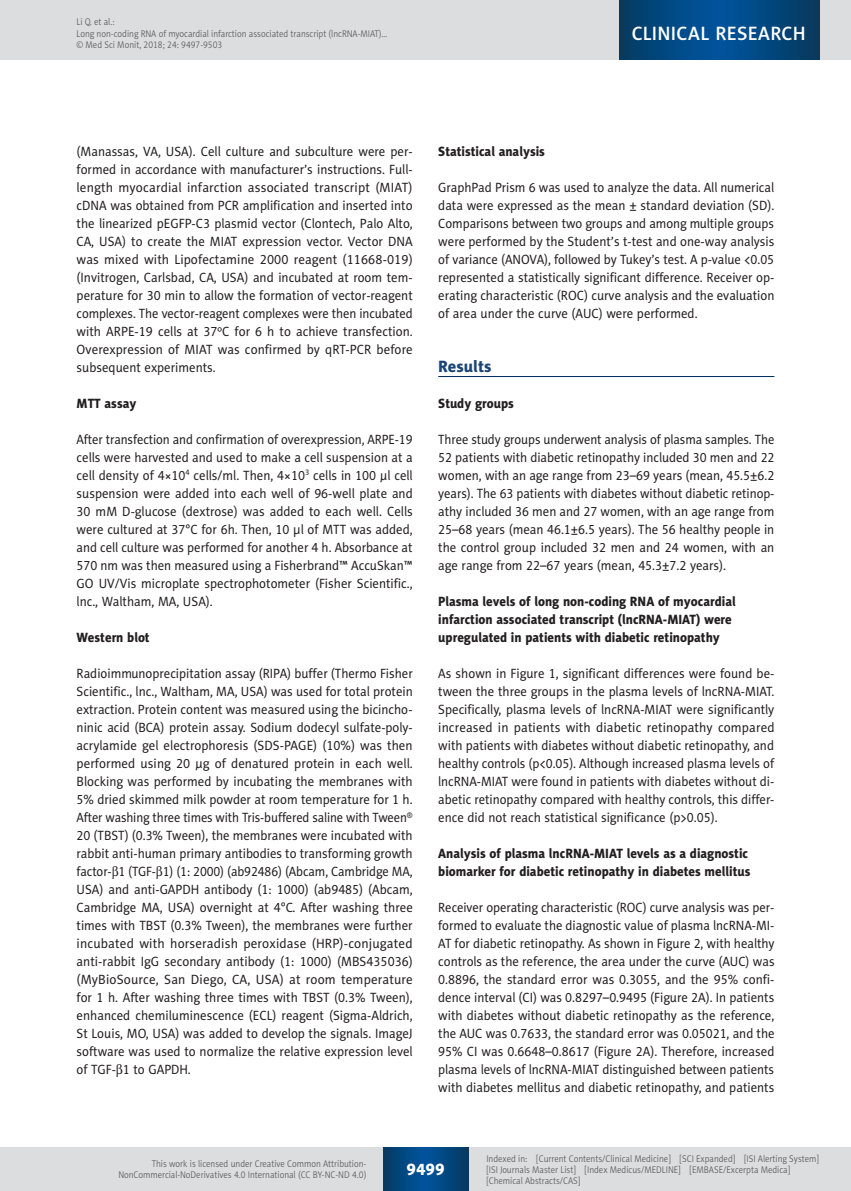
<style>
.page{position:relative;width:851px;height:1191px;background:#fff}
.page>*{position:absolute;margin:0;border:0;box-sizing:border-box;transform-origin:0 0}
.t1{font:19.5px "Naomi Sans EFN Medium";letter-spacing:.015em;color:#fff}
.MSM_Headline_1{font:16.5px "Naomi Sans EFN Heavy";color:#1a4574}
.t2{font:16.5px "Naomi Sans EFN Heavy";color:#fff}
.MSM_Body{font:13.5px/18px "Naomi Sans EFN";color:#231f20;text-align:justify;scale:.95 1}
.MSM_Body-2{font:13.5px/18px "Naomi Sans EFN";color:#231f20;text-align:justify;scale:.93 1}
.MSM_Body-3{font:13.5px/18px "Naomi Sans EFN";color:#231f20;text-align:justify;scale:.94 1}
.MSM_Headline_2{font:13.5px/18px "Naomi Sans EFN Heavy";color:#231f20;scale:.95 1}
.MSM_pagina_zywa{font:9.75px/11.2px "Naomi Sans EFN Light";color:#57585a;scale:.9 1}
.MSM_pagina_sygnatura{font:9.75px "Naomi Sans EFN Light";color:#57585a;scale:.9 1}
.s1{font-family:"Standard Sym L"}
</style>
<div class="page">
<hr style="left:438px;top:376px;width:336px;height:1px;background:#00295c">
<div style="left:0;top:1148px;width:850px;height:43px;background:#dcdddf"></div>
<svg style="left:383px;top:1147px;width:85px;height:43px;background:#02477e"></svg>
<div style="left:0;top:0;width:850px;height:60px;background:#dcdddf"></div>
<svg style="left:619px;top:0;width:200px;height:60px;background:#02477e"></svg>
<p class="MSM_pagina_zywa" style="left:77px;top:16px;width:347px">Li Q. et al.:<br>Long non-coding RNA of myocardial infarction associated transcript (lncRNA-MIAT)…</p>
<p class="MSM_pagina_sygnatura" style="left:77px;top:39px;width:163px">© Med Sci Monit, 2018; 24: 9497-9503</p>
<h1 class="t1" style="left:631px;top:22px;width:175px">CLINICAL RESEARCH</h1>
<p class="MSM_Body" style="left:77px;top:142px;width:355px">(Manassas, VA, USA). Cell culture and subculture were per&shy;formed in accordance with manufacturer’s instructions. Full&shy;length myocardial infarction associated transcript (MIAT) cDNA was obtained from PCR amplification and inserted into the linearized pEGFP-C3 plasmid vector (Clontech, Palo Alto, CA, USA) to create the MIAT expression vector. Vector DNA was mixed with Lipofectamine 2000 reagent (11668-019) (Invitrogen, Carlsbad, CA, USA) and incubated at room tem&shy;perature for 30 min to allow the formation of vector-reagent complexes. The vector-reagent complexes were then incubated with ARPE-19 cells at 37ºC for 6 h to achieve transfection.<br>Overexpression of MIAT was confirmed by qRT-PCR before subsequent experiments.</p>
<p class="MSM_Headline_2" style="left:77px;top:394px;width:64px">MTT assay</p>
<p class="MSM_Body-2" style="left:77px;top:430px;width:363px">After transfection and confirmation of overexpression, ARPE-19 cells were harvested and used to make a cell suspension at a cell density of 4×10<sup>4</sup> cells/ml. Then, 4×10<sup>3</sup> cells in 100 µl cell suspension were added into each well of 96-well plate and 30 mM D-glucose (dextrose) was added to each well. Cells were cultured at 37°C for 6h. Then, 10 μl of MTT was added, and cell culture was performed for another 4 h. Absorbance at 570 nm was then measured using a Fisherbrand™ AccuSkan™ GO UV/Vis microplate spectrophotometer (Fisher Scientific., lnc., Waltham, MA, USA).</p>
<p class="MSM_Headline_2" style="left:77px;top:628px;width:78px">Western blot</p>
<p class="MSM_Body" style="left:77px;top:664px;width:355px">Radioimmunoprecipitation assay (RIPA) buffer (Thermo Fisher Scientific., lnc., Waltham, MA, USA) was used for total protein extraction. Protein content was measured using the bicincho&shy;ninic acid (BCA) protein assay. Sodium dodecyl sulfate-poly&shy;acrylamide gel electrophoresis (SDS-PAGE) (10%) was then performed using 20 µg of denatured protein in each well.<br>Blocking was performed by incubating the membranes with 5% dried skimmed milk powder at room temperature for 1 h.<br>After washing three times with Tris-buffered saline with Tween<sup>® </sup>20 (TBST) (0.3% Tween), the membranes were incubated with rabbit anti-human primary antibodies to transforming growth factor-<span class="s1">b</span>1 (TGF-<span class="s1">b</span>1) (1: 2000) (ab92486) (Abcam, Cambridge MA, USA) and anti-GAPDH antibody (1: 1000) (ab9485) (Abcam, Cambridge MA, USA) overnight at 4°C. After washing three times with TBST (0.3% Tween), the membranes were further incubated with horseradish peroxidase (HRP)-conjugated anti-rabbit IgG secondary antibody (1: 1000) (MBS435036) (MyBioSource, San Diego, CA, USA) at room temperature for 1 h. After washing three times with TBST (0.3% Tween), enhanced chemiluminescence (ECL) reagent (Sigma-Aldrich, St Louis, MO, USA) was added to develop the signals. ImageJ software was used to normalize the relative expression level of TGF-<span class="s1">b</span>1 to GAPDH.</p>
<p class="MSM_Headline_2" style="left:438px;top:142px;width:114px">Statistical analysis</p>
<p class="MSM_Body" style="left:438px;top:178px;width:355px">GraphPad Prism 6 was used to analyze the data. All numerical data were expressed as the mean ± standard deviation (SD).<br>Comparisons between two groups and among multiple groups were performed by the Student’s t-test and one-way analysis of variance (ANOVA), followed by Tukey’s test. A p-value &lt;0.05 represented a statistically significant difference. Receiver op&shy;erating characteristic (ROC) curve analysis and the evaluation of area under the curve (AUC) were performed.</p>
<p class="MSM_Headline_1" style="left:438px;top:356px;width:55px">Results</p>
<p class="MSM_Headline_2" style="left:438px;top:394px;width:81px">Study groups</p>
<p class="MSM_Body-2" style="left:438px;top:430px;width:363px">Three study groups underwent analysis of plasma samples. The 52 patients with diabetic retinopathy included 30 men and 22 women, with an age range from 23–69 years (mean, 45.5±6.2 years). The 63 patients with diabetes without diabetic retinop&shy;athy included 36 men and 27 women, with an age range from 25–68 years (mean 46.1±6.5 years). The 56 healthy people in the control group included 32 men and 24 women, with an age range from 22–67 years (mean, 45.3±7.2 years).</p>
<p class="MSM_Headline_2" style="left:438px;top:592px;width:314px">Plasma levels of long non-coding RNA of myocardial infarction associated transcript (lncRNA-MIAT) were upregulated in patients with diabetic retinopathy</p>
<p class="MSM_Body" style="left:438px;top:664px;width:355px">As shown in Figure 1, significant differences were found be&shy;tween the three groups in the plasma levels of lncRNA-MIAT.<br>Specifically, plasma levels of lncRNA-MIAT were significantly increased in patients with diabetic retinopathy compared with patients with diabetes without diabetic retinopathy, and healthy controls (p&lt;0.05). Although increased plasma levels of lncRNA-MIAT were found in patients with diabetes without di&shy;abetic retinopathy compared with healthy controls, this differ&shy;ence did not reach statistical significance (p&gt;0.05).</p>
<p class="MSM_Headline_2" style="left:438px;top:844px;width:330px">Analysis of plasma lncRNA-MIAT levels as a diagnostic biomarker for diabetic retinopathy in diabetes mellitus</p>
<p class="MSM_Body-3" style="left:438px;top:898px;width:359px">Receiver operating characteristic (ROC) curve analysis was per&shy;formed to evaluate the diagnostic value of plasma lncRNA-MI-AT for diabetic retinopathy. As shown in Figure 2, with healthy controls as the reference, the area under the curve (AUC) was 0.8896, the standard error was 0.3055, and the 95% confi&shy;dence interval (CI) was 0.8297–0.9495 (Figure 2A). In patients with diabetes without diabetic retinopathy as the reference, the AUC was 0.7633, the standard error was 0.05021, and the 95% CI was 0.6648–0.8617 (Figure 2A). Therefore, increased plasma levels of lncRNA-MIAT distinguished between patients with diabetes mellitus and diabetic retinopathy, and patients</p>
<p class="MSM_pagina_zywa" style="left:118px;top:1158px;width:277px;text-align:right">This work is licensed under Creative Common Attribution-<br>NonCommercial-NoDerivatives 4.0 International (CC BY-NC-ND 4.0)</p>
<p class="t2" style="left:406px;top:1159px;width:40px">9499</p>
<p class="MSM_pagina_zywa" style="left:486px;top:1152px;width:371px">Indexed in: [Current Contents/Clinical Medicine] [SCI Expanded] [ISI Alerting System] [ISI Journals Master List] [Index Medicus/MEDLINE] [EMBASE/Excerpta Medica] [Chemical Abstracts/CAS]</p>
</div>
